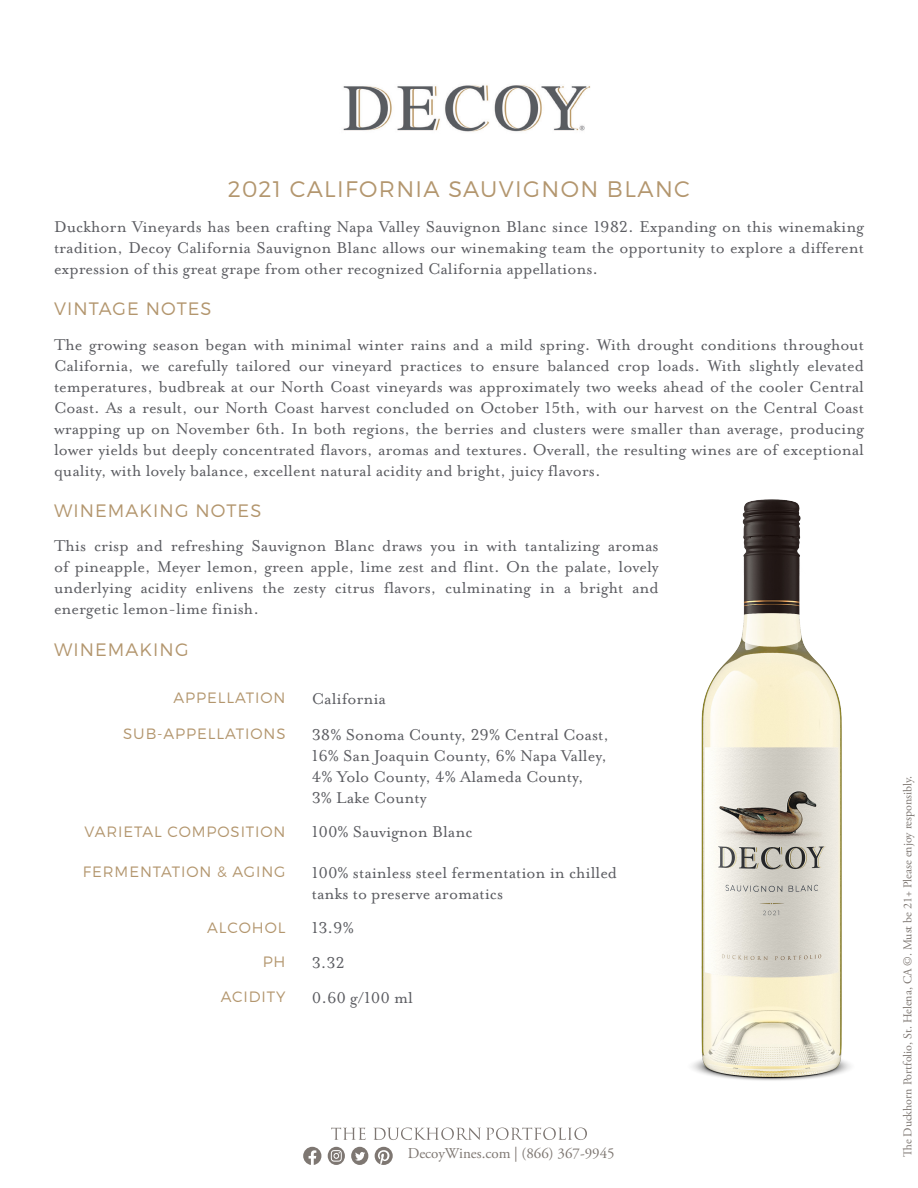
<style>
.page{position:relative;width:918px;height:1188px;background:#fff}
.page>*{position:absolute;margin:0;border:0;box-sizing:border-box;transform-origin:0 0}
.Wine_Title{font:300 22.5px "Montserrat";letter-spacing:.06em;color:#b3966e}
.Copy{font:18px/21px "Mrs Eaves Lining OT";color:#5b5c61;text-align:justify}
.Table{font:18px/21px "Mrs Eaves Lining OT";color:#5b5c61}
.Titles{font:300 18px "Montserrat";letter-spacing:.06em;color:#b3966e}
.Subtitles{font:300 15px "Montserrat";letter-spacing:.06em;color:#b3966e}
.t1{font:15px "Adobe Garamond Pro";color:#7e7772}
.t2{font:12px "Adobe Garamond Pro";color:#7e7772}
</style>
<div class="page">
<img style="left:692px;top:499px;width:159px;height:582px">
<svg style="left:303px;top:1147px;width:18px;height:18px"></svg>
<svg style="left:375px;top:1147px;width:18px;height:18px"></svg>
<div style="left:351px;top:1147px;width:17px;height:18px;background:#7e7772;border-radius:50%"></div>
<svg style="left:355px;top:1152px;width:10px;height:9px"></svg>
<div style="left:328px;top:1147px;width:17px;height:18px;background:#7e7772;border-radius:50%"></div>
<svg style="left:331px;top:1150px;width:11px;height:12px"></svg>
<img style="left:343px;top:85px;width:248px;height:47px">
<svg style="left:331px;top:1128px;width:256px;height:12px"></svg>
<p class="Wine_Title" style="left:228px;top:176px;width:464px">2021 CALIFORNIA SAUVIGNON BLANC</p>
<p class="Copy" style="left:54px;top:216px;width:812px">Duckhorn Vineyards has been crafting Napa Valley Sauvignon Blanc since 1982. Expanding on this winemaking tradition, Decoy California Sauvignon Blanc allows our winemaking team the opportunity to explore a different expression of this great grape from other recognized California appellations.</p>
<p class="Titles" style="left:54px;top:298px;width:159px">VINTAGE NOTES</p>
<p class="Copy" style="left:54px;top:334px;width:812px">The growing season began with minimal winter rains and a mild spring. With drought conditions throughout California, we carefully tailored our vineyard practices to ensure balanced crop loads. With slightly elevated temperatures, budbreak at our North Coast vineyards was approximately two weeks ahead of the cooler Central Coast. As a result, our North Coast harvest concluded on October 15th, with our harvest on the Central Coast wrapping up on November 6th. In both regions, the berries and clusters were smaller than average, producing lower yields but deeply concentrated flavors, aromas and textures. Overall, the resulting wines are of exceptional quality, with lovely balance, excellent natural acidity and bright, juicy flavors.</p>
<p class="Titles" style="left:54px;top:499px;width:209px">WINEMAKING NOTES</p>
<p class="Copy" style="left:54px;top:536px;width:606px">This crisp and refreshing Sauvignon Blanc draws you in with tantalizing aromas of pineapple, Meyer lemon, green apple, lime zest and flint. On the palate, lovely underlying acidity enlivens the zesty citrus flavors, culminating in a bright and energetic lemon-lime finish.</p>
<p class="Titles" style="left:54px;top:638px;width:136px">WINEMAKING</p>
<p class="Subtitles" style="left:174px;top:689px;width:113px">APPELLATION</p>
<p class="Table" style="left:312px;top:688px;width:76px">California</p>
<p class="Subtitles" style="left:123px;top:725px;width:164px">SUB-APPELLATIONS</p>
<p class="Table" style="left:312px;top:724px;width:299px">38% Sonoma County, 29% Central Coast,</p>
<p class="Table" style="left:312px;top:745px;width:297px">16% San Joaquin County, 6% Napa Valley,</p>
<p class="Table" style="left:312px;top:766px;width:273px">4% Yolo County, 4% Alameda County,</p>
<p class="Table" style="left:312px;top:787px;width:116px">3% Lake County</p>
<p class="Subtitles" style="left:85px;top:822px;width:202px">VARIETAL COMPOSITION</p>
<p class="Table" style="left:312px;top:822px;width:162px">100% Sauvignon Blanc</p>
<p class="Subtitles" style="left:83px;top:863px;width:204px">FERMENTATION &amp; AGING</p>
<p class="Table" style="left:312px;top:862px;width:307px">100% stainless steel fermentation in chilled tanks to preserve aromatics</p>
<p class="Subtitles" style="left:207px;top:918px;width:80px">ALCOHOL</p>
<p class="Table" style="left:312px;top:918px;width:43px">13.9%</p>
<p class="Subtitles" style="left:263px;top:953px;width:24px">PH</p>
<p class="Table" style="left:312px;top:952px;width:34px">3.32</p>
<p class="Subtitles" style="left:221px;top:987px;width:66px">ACIDITY</p>
<p class="Table" style="left:312px;top:987px;width:103px">0.60 g/100 ml</p>
<p class="t1" style="left:408px;top:1145px;width:209px">DecoyWines.com | (866) 367-9945</p>
<p class="t2" style="left:900px;top:1157px;width:383px;rotate:-90deg">The Duckhorn Portfolio, St. Helena, CA ©. Must be 21+ Please enjoy responsibly.</p>
</div>
